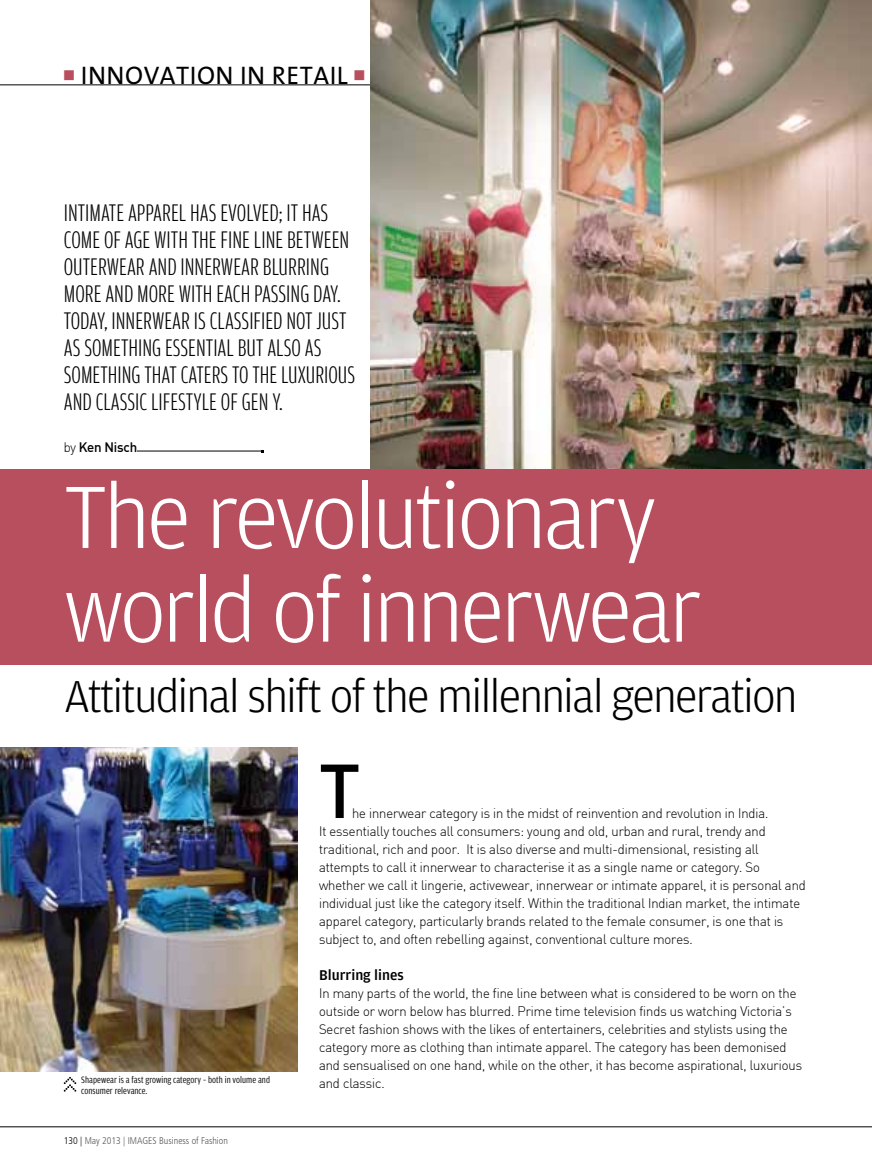
<style>
.page{position:relative;width:872px;height:1170px;background:#fff}
.page>*{position:absolute;margin:0;border:0;box-sizing:border-box;transform-origin:0 0}
.t1{font:300 93.6px/93.6px "Amplitude";letter-spacing:-.04em;color:#fff}
.t2{font:500 75px "Sapient Sans";color:#000}
.t3{font:300 47.4px "Amplitude";letter-spacing:-.04em;color:#000}
.t4{font:300 25.5px/27px "Amplitude Comp";color:#000}
.t5{font:25.5px "Slo The Mix";letter-spacing:.02em;color:#000}
.t6{font:500 15px "Amplitude";color:#000}
.t7{font:300 13.5px/18px "Sapient Sans";color:#000}
.t8{font:500 13.5px "Sapient Sans";letter-spacing:-.015em;color:#000}
.t9{font:9.75px/11.7px "Amplitude Cond";letter-spacing:.005em;color:#000}
.t10{font:300 condensed 9.75px "Frutiger";color:#58585a}
.s1{font-family:"Eden Mills";font-size:22.5px;color:#b84f5f}
.s2{font-weight:300}
.s3{color:#000}
</style>
<div class="page">
<hr style="left:0;top:85px;width:872px;height:1px;background:#000">
<hr style="left:0;top:1126px;width:872px;height:1px;background:#000">
<img style="left:370px;top:0;width:502px;height:469px">
<div style="left:0;top:469px;width:872px;height:196px;background:#b84f5f"></div>
<hr style="left:137px;top:450px;width:126px;height:1px;background:#000">
<img style="left:0;top:747px;width:298px;height:323px">
<svg style="left:64px;top:1077px;width:12px;height:14px"></svg>
<h3 class="t5" style="left:64px;top:54px;width:302px"><span class="s1">•</span> INNOVATION IN RETAIL <span class="s1">•</span></h3>
<p class="t4" style="left:64px;top:199px;width:293px">INTIMATE APPAREL HAS EVOLVED; IT HAS COME OF AGE WITH THE FINE LINE BETWEEN OUTERWEAR AND INNERWEAR BLURRING MORE AND MORE WITH EACH PASSING DAY.<br>TODAY, INNERWEAR IS CLASSIFIED NOT JUST AS SOMETHING ESSENTIAL BUT ALSO AS SOMETHING THAT CATERS TO THE LUXURIOUS AND CLASSIC LIFESTYLE OF GEN Y.</p>
<p class="t8" style="left:64px;top:439px;width:75px"><span class="s2">by</span> Ken Nisch</p>
<h1 class="t1" style="left:64px;top:470px;width:640px">The revolutionary world of innerwear</h1>
<h3 class="t3" style="left:64px;top:669px;width:735px">Attitudinal shift of the millennial generation</h3>
<p class="t9" style="left:81px;top:1073px;width:190px">Shapewear is a fast growing category – both in volume and consumer relevance.</p>
<p class="t10" style="left:64px;top:1135px;width:166px"><span class="s3">130 |</span> May 2013 | IMAGES Business of Fashion</p>
<h2 class="t2" style="left:319px;top:743px;width:43px">T</h2>
<p class="t7" style="left:319px;top:804px;width:488px;text-indent:33px">he innerwear category is in the midst of reinvention and revolution in India.<br>It essentially touches all consumers: young and old, urban and rural, trendy and traditional, rich and poor. It is also diverse and multi-dimensional, resisting all attempts to call it innerwear to characterise it as a single name or category. So whether we call it lingerie, activewear, innerwear or intimate apparel, it is personal and individual just like the category itself. Within the traditional Indian market, the intimate apparel category, particularly brands related to the female consumer, is one that is subject to, and often rebelling against, conventional culture mores.</p>
<p class="t6" style="left:319px;top:966px;width:86px">Blurring lines</p>
<p class="t7" style="left:319px;top:984px;width:484px">In many parts of the world, the fine line between what is considered to be worn on the outside or worn below has blurred. Prime time television finds us watching Victoria’s Secret fashion shows with the likes of entertainers, celebrities and stylists using the category more as clothing than intimate apparel. The category has been demonised and sensualised on one hand, while on the other, it has become aspirational, luxurious and classic.</p>
</div>
